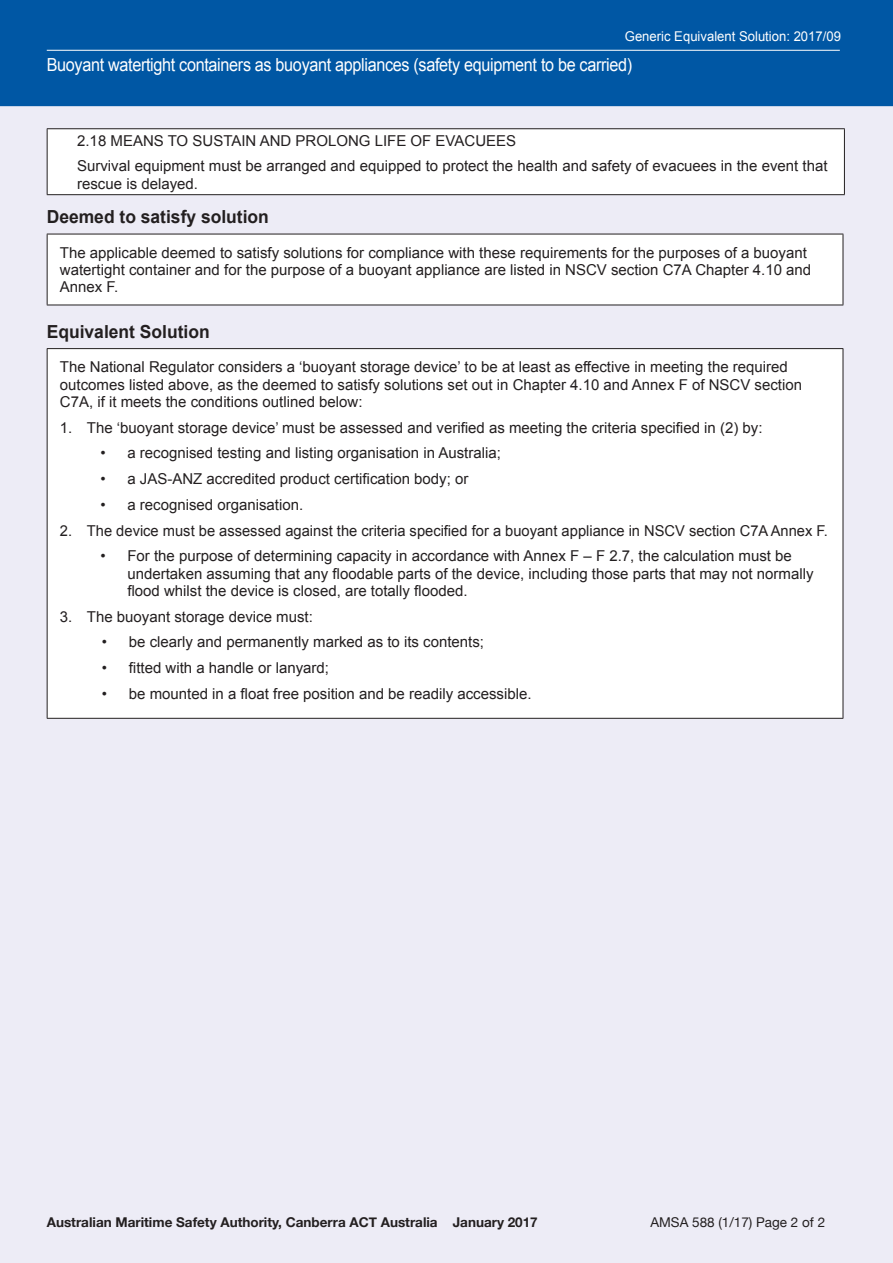
<style>
.page{position:relative;width:893px;height:1263px;background:#edecf6}
.page>*{position:absolute;margin:0;border:0;box-sizing:border-box;transform-origin:0 0}
.Body_text{font:18px "Arial";letter-spacing:-.02em;color:#fff;scale:.9 1}
.Body_text-2{font:700 18px "Arial";color:#231f20}
.Body_text-3{font:15px/17.2px "Arial";color:#231f20}
.t1{font:700 13.5px "Helvetica Neue";color:#231f20}
.Body_text-4{font:13.5px "Arial";color:#fff}
.t2{font:13.5px "Helvetica Neue";color:#231f20}
</style>
<div class="page">
<div style="left:47px;top:129px;width:797px;height:66px;background:#fff"></div>
<hr style="left:47px;top:128px;width:798px;height:1px;background:#231f20">
<hr style="left:47px;top:129px;width:1px;height:65px;background:#231f20">
<hr style="left:844px;top:129px;width:1px;height:65px;background:#231f20">
<hr style="left:47px;top:194px;width:798px;height:1px;background:#231f20">
<div style="left:47px;top:234px;width:796px;height:71px;background:#fff"></div>
<hr style="left:47px;top:234px;width:796px;height:1px;background:#231f20">
<hr style="left:47px;top:234px;width:1px;height:71px;background:#231f20">
<hr style="left:843px;top:234px;width:1px;height:71px;background:#231f20">
<hr style="left:47px;top:305px;width:796px;height:1px;background:#231f20">
<div style="left:47px;top:349px;width:796px;height:369px;background:#fff"></div>
<hr style="left:47px;top:348px;width:796px;height:1px;background:#231f20">
<hr style="left:47px;top:349px;width:1px;height:369px;background:#231f20">
<hr style="left:843px;top:349px;width:1px;height:369px;background:#231f20">
<hr style="left:47px;top:718px;width:796px;height:1px;background:#231f20">
<div style="left:0;top:0;width:893px;height:106px;background:#0057a4"></div>
<hr style="left:47px;top:50px;width:793px;height:1px;background:#fff">
<p class="Body_text-4" style="left:625px;top:28px;width:218px">Generic Equivalent Solution: 2017/09</p>
<p class="Body_text" style="left:47px;top:53px;width:652px">Buoyant watertight containers as buoyant appliances (safety equipment to be carried)</p>
<p class="Body_text-3" style="left:77px;top:132px;width:441px">2.18 MEANS TO SUSTAIN AND PROLONG LIFE OF EVACUEES</p>
<p class="Body_text-3" style="left:77px;top:158px;width:752px">Survival equipment must be arranged and equipped to protect the health and safety of evacuees in the event that rescue is delayed.</p>
<p class="Body_text-2" style="left:47px;top:205px;width:224px">Deemed to satisfy solution</p>
<p class="Body_text-3" style="left:60px;top:244px;width:753px">The applicable deemed to satisfy solutions for compliance with these requirements for the purposes of a buoyant watertight container and for the purpose of a buoyant appliance are listed in NSCV section C7A Chapter 4.10 and<br>Annex F.</p>
<p class="Body_text-2" style="left:47px;top:320px;width:164px">Equivalent Solution</p>
<p class="Body_text-3" style="left:60px;top:359px;width:744px">The National Regulator considers a ‘buoyant storage device’ to be at least as effective in meeting the required outcomes listed above, as the deemed to satisfy solutions set out in Chapter 4.10 and Annex F of NSCV section<br>C7A, if it meets the conditions outlined below:</p>
<p class="Body_text-3" style="left:60px;top:419px;width:704px">1. The ‘buoyant storage device’ must be assessed and verified as meeting the criteria specified in (2) by:</p>
<p class="Body_text-3" style="left:100px;top:445px;width:402px">• a recognised testing and listing organisation in Australia;</p>
<p class="Body_text-3" style="left:100px;top:470px;width:369px">• a JAS-ANZ accredited product certification body; or</p>
<p class="Body_text-3" style="left:100px;top:496px;width:204px">• a recognised organisation.</p>
<p class="Body_text-3" style="left:60px;top:522px;width:770px">2. The device must be assessed against the criteria specified for a buoyant appliance in NSCV section C7A Annex F.</p>
<p class="Body_text-3" style="left:127px;top:548px;width:688px;text-indent:-27px">• For the purpose of determining capacity in accordance with Annex F – F 2.7, the calculation must be undertaken assuming that any floodable parts of the device, including those parts that may not normally flood whilst the device is closed, are totally flooded.</p>
<p class="Body_text-3" style="left:60px;top:608px;width:254px">3. The buoyant storage device must:</p>
<p class="Body_text-3" style="left:102px;top:634px;width:384px">• be clearly and permanently marked as to its contents;</p>
<p class="Body_text-3" style="left:102px;top:659px;width:229px">• fitted with a handle or lanyard;</p>
<p class="Body_text-3" style="left:102px;top:685px;width:431px">• be mounted in a float free position and be readily accessible.</p>
<p class="t1" style="left:47px;top:1213px;width:492px">Australian Maritime Safety Authority, Canberra ACT Australia January 2017</p>
<p class="t2" style="left:650px;top:1214px;width:176px">AMSA 588 (1/17) Page 2 of 2</p>
</div>
